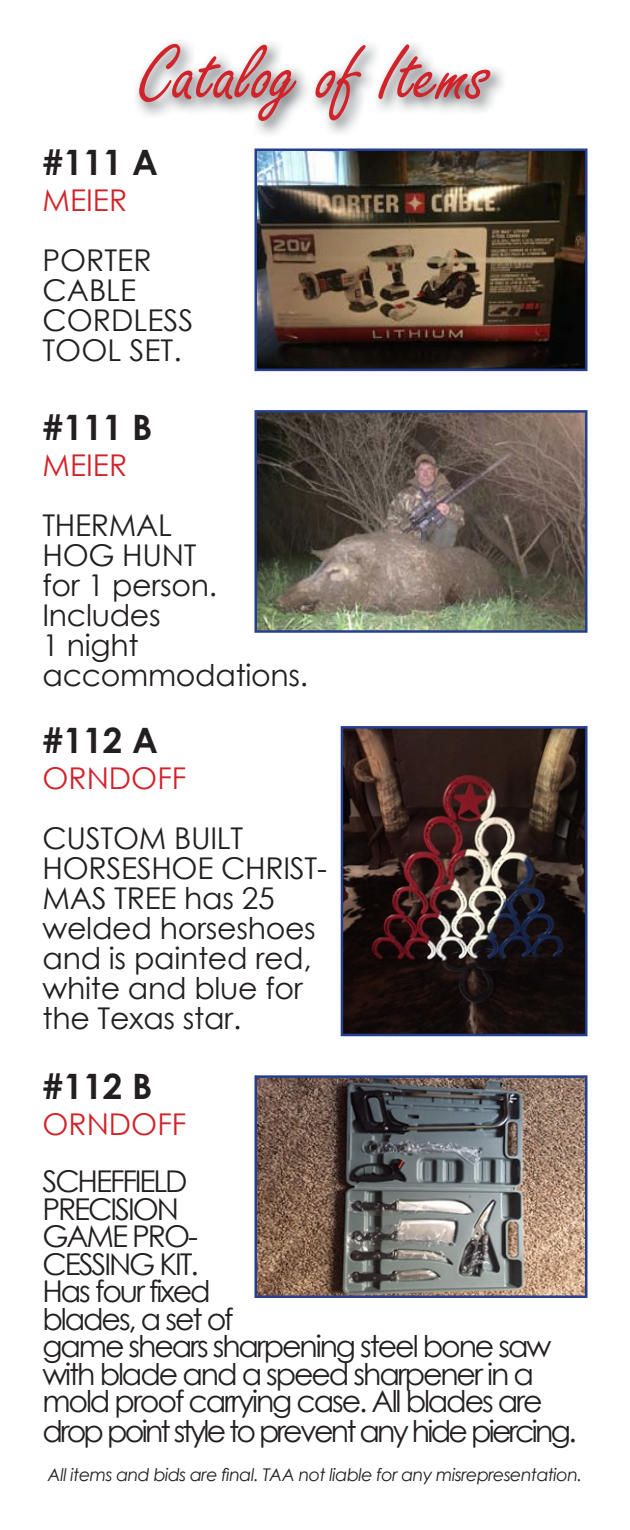
<style>
.page{position:relative;width:630px;height:1530px;background:#fff}
.page>*{position:absolute;margin:0;border:0;box-sizing:border-box;transform-origin:0 0}
.t1{font:85px "Freestyle Script";letter-spacing:-.01em;color:#d1232a}
.t2{font:700 35px "Century Gothic";color:#231f20}
.t3{font:30px/27.8px "Century Gothic";letter-spacing:-.07em;color:#231f20}
.t4{font:30px/30px "Century Gothic";letter-spacing:-.01em;color:#231f20}
.t5{font:30px/30px "Century Gothic";color:#231f20}
.t6{font:30px "Century Gothic";color:#d1232a}
.t7{font:italic 17.5px "Century Gothic";letter-spacing:-.03em;color:#231f20}
</style>
<div class="page">
<img style="left:258px;top:152px;width:327px;height:216px">
<div style="left:255px;top:149px;width:333px;height:222px;border:2px solid #253f8e"></div>
<img style="left:258px;top:413px;width:327px;height:217px">
<div style="left:255px;top:410px;width:333px;height:223px;border:2px solid #253f8e"></div>
<img style="left:344px;top:729px;width:241px;height:304px">
<div style="left:341px;top:726px;width:247px;height:310px;border:2px solid #253f8e"></div>
<img style="left:258px;top:1078px;width:327px;height:217px">
<div style="left:255px;top:1075px;width:333px;height:223px;border:2px solid #253f8e"></div>
<h1 class="t1" style="left:140px;top:28px;width:352px">Catalog of Items</h1>
<p class="t2" style="left:42px;top:135px;width:117px">#111 A</p>
<p class="t6" style="left:42px;top:179px;width:86px">MEIER</p>
<p class="t5" style="left:42px;top:244px;width:152px">PORTER<br>CABLE<br>CORDLESS<br>TOOL SET.</p>
<p class="t2" style="left:42px;top:401px;width:111px">#111 B</p>
<p class="t6" style="left:42px;top:444px;width:86px">MEIER</p>
<p class="t4" style="left:42px;top:510px;width:267px">THERMAL<br>HOG HUNT<br>for 1 person.<br>Includes<br>1 night accommodations.</p>
<p class="t2" style="left:42px;top:714px;width:117px">#112 A</p>
<p class="t6" style="left:42px;top:757px;width:145px">ORNDOFF</p>
<p class="t4" style="left:42px;top:823px;width:286px">CUSTOM BUILT<br>HORSESHOE CHRIST-<br>MAS TREE has 25 welded horseshoes and is painted red, white and blue for the Texas star.</p>
<p class="t2" style="left:42px;top:1059px;width:111px">#112 B</p>
<p class="t6" style="left:42px;top:1103px;width:145px">ORNDOFF</p>
<p class="t3" style="left:42px;top:1167px;width:536px">SCHEFFIELD<br>PRECISION<br>GAME PRO-<br>CESSING KIT.<br>Has four fixed<br>blades, a set of<br>game shears sharpening steel bone saw with blade and a speed sharpener in a mold proof carrying case. All blades are drop point style to prevent any hide piercing.</p>
<p class="t7" style="left:48px;top:1462px;width:536px">All items and bids are final. TAA not liable for any misrepresentation.</p>
</div>
